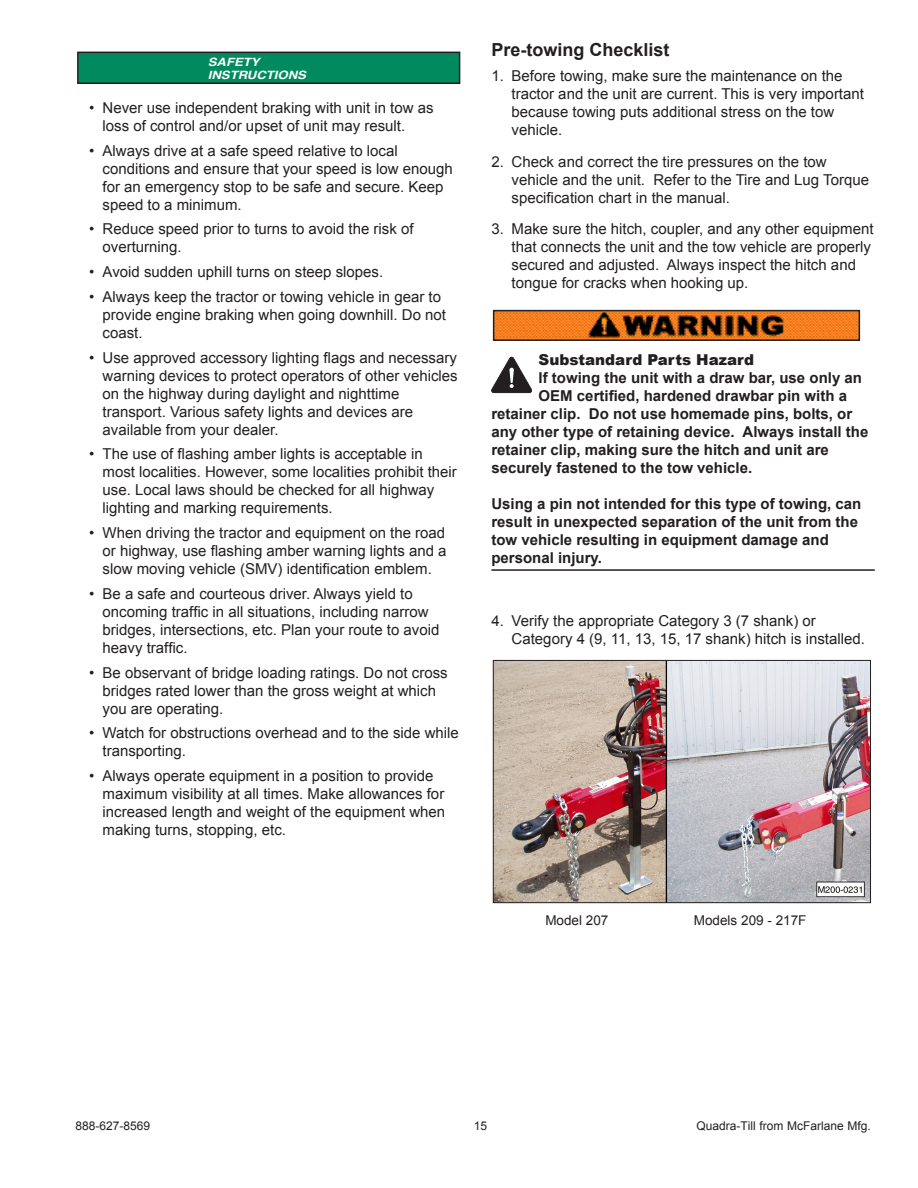
<style>
.page{position:relative;width:918px;height:1188px;background:#fff}
.page>*{position:absolute;margin:0;border:0;box-sizing:border-box;transform-origin:0 0}
.SH_2{font:700 18px "Arial";color:#231f20}
.t1{font:15px/18px "Arial";color:#231f20}
.Warning_Text{font:700 15px/18px "Arial";color:#231f20}
.Warning_Text-2{font:900 15px "Arial";color:#231f20}
.Small{font:13.5px "Arial";color:#231f20}
.t2{font:12px "Arial";color:#231f20}
.t3{font:italic 700 11.4px/13.6px "Helvetica";color:#fff;scale:1.15 1}
</style>
<div class="page">
<div style="left:80px;top:55px;width:377px;height:26px;background:#008a5e"></div>
<div style="left:77px;top:52px;width:383px;height:32px;border:2px solid #231f20"></div>
<hr style="left:491px;top:569px;width:384px;height:2px;background:#231f20">
<img style="left:496px;top:313px;width:361px;height:25px">
<div style="left:493px;top:310px;width:367px;height:31px;border:2px solid #231f20"></div>
<svg style="left:491px;top:357px;width:41px;height:36px"></svg>
<img style="left:495px;top:662px;width:374px;height:239px">
<div style="left:493px;top:660px;width:378px;height:243px;border:1px solid #231f20"></div>
<p class="t3" style="left:208px;top:55px;width:87px">SAFETY<br>INSTRUCTIONS</p>
<p class="t1" style="left:103px;top:99px;width:332px;text-indent:-14px">• Never use independent braking with unit in tow as loss of control and/or upset of unit may result.</p>
<p class="t1" style="left:103px;top:141px;width:352px;text-indent:-14px">• Always drive at a safe speed relative to local conditions and ensure that your speed is low enough for an emergency stop to be safe and secure. Keep speed to a minimum.</p>
<p class="t1" style="left:103px;top:220px;width:312px;text-indent:-14px">• Reduce speed prior to turns to avoid the risk of overturning.</p>
<p class="t1" style="left:89px;top:263px;width:296px">• Avoid sudden uphill turns on steep slopes.</p>
<p class="t1" style="left:103px;top:288px;width:345px;text-indent:-14px">• Always keep the tractor or towing vehicle in gear to provide engine braking when going downhill. Do not coast.</p>
<p class="t1" style="left:103px;top:348px;width:357px;text-indent:-14px">• Use approved accessory lighting flags and necessary warning devices to protect operators of other vehicles on the highway during daylight and nighttime transport. Various safety lights and devices are available from your dealer.</p>
<p class="t1" style="left:103px;top:445px;width:356px;text-indent:-14px">• The use of flashing amber lights is acceptable in most localities. However, some localities prohibit their use. Local laws should be checked for all highway lighting and marking requirements.</p>
<p class="t1" style="left:103px;top:524px;width:346px;text-align:justify;text-indent:-14px">• When driving the tractor and equipment on the road or highway, use flashing amber warning lights and a slow moving vehicle (SMV) identification emblem.</p>
<p class="t1" style="left:103px;top:585px;width:338px;text-indent:-14px">• Be a safe and courteous driver. Always yield to oncoming traffic in all situations, including narrow bridges, intersections, etc. Plan your route to avoid heavy traffic.</p>
<p class="t1" style="left:103px;top:663px;width:347px;text-indent:-14px">• Be observant of bridge loading ratings. Do not cross bridges rated lower than the gross weight at which you are operating.</p>
<p class="t1" style="left:103px;top:724px;width:358px;text-indent:-14px">• Watch for obstructions overhead and to the side while transporting.</p>
<p class="t1" style="left:103px;top:767px;width:344px;text-indent:-14px">• Always operate equipment in a position to provide maximum visibility at all times. Make allowances for increased length and weight of the equipment when making turns, stopping, etc.</p>
<p class="SH_2" style="left:491px;top:38px;width:180px">Pre-towing Checklist</p>
<p class="t1" style="left:512px;top:67px;width:354px;text-indent:-20px">1. Before towing, make sure the maintenance on the tractor and the unit are current. This is very important because towing puts additional stress on the tow vehicle.</p>
<p class="t1" style="left:512px;top:152px;width:359px;text-indent:-20px">2. Check and correct the tire pressures on the tow vehicle and the unit. Refer to the Tire and Lug Torque specification chart in the manual.</p>
<p class="t1" style="left:512px;top:220px;width:363px;text-indent:-20px">3. Make sure the hitch, coupler, and any other equipment that connects the unit and the tow vehicle are properly secured and adjusted. Always inspect the hitch and tongue for cracks when hooking up.</p>
<p class="Warning_Text-2" style="left:539px;top:348px;width:217px">Substandard Parts Hazard</p>
<p class="Warning_Text" style="left:539px;top:369px;width:325px">If towing the unit with a draw bar, use only an</p>
<p class="Warning_Text" style="left:539px;top:387px;width:310px">OEM certified, hardened drawbar pin with a</p>
<p class="Warning_Text" style="left:491px;top:405px;width:362px">retainer clip. Do not use homemade pins, bolts, or</p>
<p class="Warning_Text" style="left:491px;top:423px;width:379px">any other type of retaining device. Always install the</p>
<p class="Warning_Text" style="left:491px;top:441px;width:339px">retainer clip, making sure the hitch and unit are</p>
<p class="Warning_Text" style="left:491px;top:459px;width:260px">securely fastened to the tow vehicle.</p>
<p class="Warning_Text" style="left:491px;top:495px;width:372px">Using a pin not intended for this type of towing, can result in unexpected separation of the unit from the tow vehicle resulting in equipment damage and personal injury.</p>
<p class="t1" style="left:512px;top:611px;width:355px;text-indent:-20px">4. Verify the appropriate Category 3 (7 shank) or<br>Category 4 (9, 11, 13, 15, 17 shank) hitch is installed.</p>
<p class="Small" style="left:545px;top:911px;width:65px">Model 207</p>
<p class="Small" style="left:694px;top:911px;width:114px">Models 209 - 217F</p>
<p class="t2" style="left:76px;top:1118px;width:76px">888-627-8569</p>
<p class="t2" style="left:474px;top:1118px;width:15px">15</p>
<p class="t2" style="left:697px;top:1118px;width:176px">Quadra-Till from McFarlane Mfg.</p>
</div>
